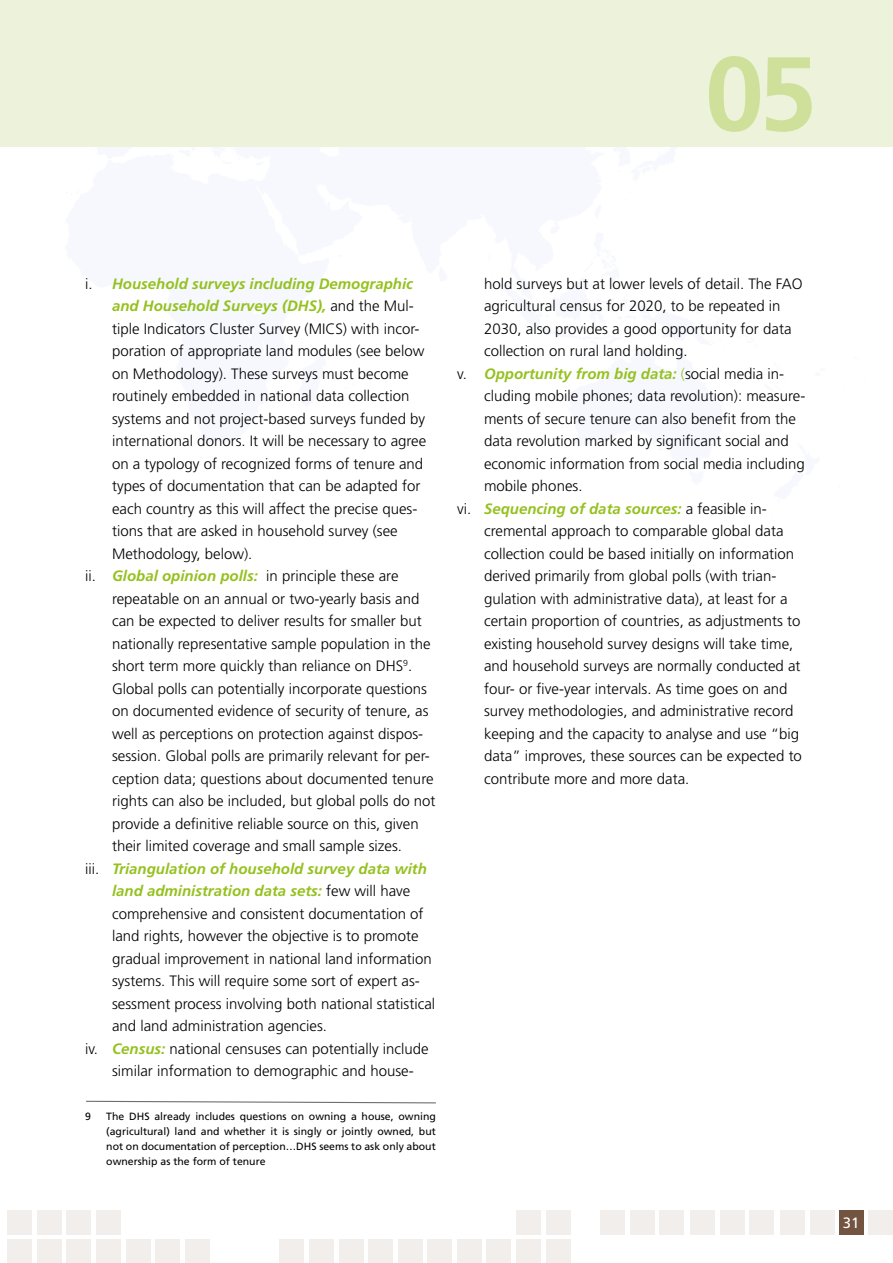
<style>
.page{position:relative;width:893px;height:1263px;background:#fff}
.page>*{position:absolute;margin:0;border:0;box-sizing:border-box;transform-origin:0 0}
.t1{font:700 105px "Frutiger";color:#cfe09b}
.t2{font:300 15px "Frutiger";color:#000}
.t3{font:italic 700 15px "Frutiger";color:#95c11f}
.t4{font:15px "Frutiger";color:#fff}
.t5{font:10.5px/15px "Frutiger";color:#000;text-align:justify}
.s1{font-weight:300;font-style:normal;color:#000}
.s2{font-weight:700;font-style:italic;color:#95c11f}
.s3{font-weight:300;font-style:normal}
</style>
<div class="page">
<div style="left:839px;top:1210px;width:25px;height:25px;background:#725440"></div>
<div style="left:37px;top:1210px;width:24px;height:25px;background:#f2eeec"></div>
<div style="left:7px;top:1239px;width:25px;height:24px;background:#f2eeec"></div>
<div style="left:66px;top:1210px;width:25px;height:25px;background:#f2eeec"></div>
<div style="left:37px;top:1239px;width:25px;height:24px;background:#f2eeec"></div>
<div style="left:96px;top:1210px;width:25px;height:25px;background:#f2eeec"></div>
<div style="left:67px;top:1239px;width:24px;height:24px;background:#f2eeec"></div>
<div style="left:96px;top:1239px;width:25px;height:24px;background:#f2eeec"></div>
<div style="left:126px;top:1239px;width:24px;height:24px;background:#f2eeec"></div>
<div style="left:7px;top:1210px;width:25px;height:25px;background:#f2eeec"></div>
<div style="left:600px;top:1210px;width:25px;height:25px;background:#f2eeec"></div>
<div style="left:780px;top:1210px;width:25px;height:25px;background:#f2eeec"></div>
<div style="left:279px;top:1239px;width:25px;height:24px;background:#f2eeec"></div>
<div style="left:427px;top:1239px;width:25px;height:24px;background:#f2eeec"></div>
<div style="left:630px;top:1210px;width:24px;height:25px;background:#f2eeec"></div>
<div style="left:155px;top:1239px;width:25px;height:24px;background:#f2eeec"></div>
<div style="left:810px;top:1210px;width:25px;height:25px;background:#f2eeec"></div>
<div style="left:868px;top:1210px;width:25px;height:25px;background:#f2eeec"></div>
<div style="left:309px;top:1239px;width:25px;height:24px;background:#f2eeec"></div>
<div style="left:457px;top:1239px;width:25px;height:24px;background:#f2eeec"></div>
<div style="left:659px;top:1210px;width:25px;height:25px;background:#f2eeec"></div>
<div style="left:185px;top:1239px;width:25px;height:24px;background:#f2eeec"></div>
<div style="left:339px;top:1239px;width:24px;height:24px;background:#f2eeec"></div>
<div style="left:487px;top:1239px;width:24px;height:24px;background:#f2eeec"></div>
<div style="left:368px;top:1239px;width:25px;height:24px;background:#f2eeec"></div>
<div style="left:516px;top:1239px;width:25px;height:24px;background:#f2eeec"></div>
<div style="left:516px;top:1210px;width:25px;height:25px;background:#f2eeec"></div>
<div style="left:690px;top:1210px;width:25px;height:25px;background:#f2eeec"></div>
<div style="left:398px;top:1239px;width:25px;height:24px;background:#f2eeec"></div>
<div style="left:546px;top:1239px;width:25px;height:24px;background:#f2eeec"></div>
<div style="left:546px;top:1210px;width:25px;height:25px;background:#f2eeec"></div>
<div style="left:720px;top:1210px;width:24px;height:25px;background:#f2eeec"></div>
<div style="left:749px;top:1210px;width:25px;height:25px;background:#f2eeec"></div>
<div style="left:0;top:0;width:893px;height:147px;background:#ecf3da"></div>
<svg style="left:86px;top:1100px;width:350px;height:4px"></svg>
<h1 class="t1" style="left:705px;top:32px;width:113px">05</h1>
<p class="t3" style="left:85px;top:275px;width:329px"><span class="s1">i.</span> Household surveys including Demographic</p>
<p class="t3" style="left:112px;top:297px;width:303px">and Household Surveys (DHS), <span class="s1">and the Mul-</span></p>
<p class="t2" style="left:112px;top:320px;width:309px">tiple Indicators Cluster Survey (MICS) with incor-</p>
<p class="t2" style="left:112px;top:343px;width:314px">poration of appropriate land modules (see below</p>
<p class="t2" style="left:112px;top:365px;width:298px">on Methodology). These surveys must become</p>
<p class="t2" style="left:112px;top:388px;width:299px">routinely embedded in national data collection</p>
<p class="t2" style="left:112px;top:410px;width:315px">systems and not project-based surveys funded by</p>
<p class="t2" style="left:112px;top:433px;width:316px">international donors. It will be necessary to agree</p>
<p class="t2" style="left:112px;top:455px;width:313px">on a typology of recognized forms of tenure and</p>
<p class="t2" style="left:112px;top:478px;width:310px">types of documentation that can be adapted for</p>
<p class="t2" style="left:112px;top:500px;width:307px">each country as this will affect the precise ques-</p>
<p class="t2" style="left:112px;top:523px;width:287px">tions that are asked in household survey (see</p>
<p class="t2" style="left:112px;top:545px;width:142px">Methodology, below).</p>
<p class="t2" style="left:85px;top:568px;width:315px">ii. <span class="s2">Global opinion polls:</span> in principle these are</p>
<p class="t2" style="left:112px;top:590px;width:309px">repeatable on an annual or two-yearly basis and</p>
<p class="t2" style="left:112px;top:613px;width:311px">can be expected to deliver results for smaller but</p>
<p class="t2" style="left:112px;top:635px;width:320px">nationally representative sample population in the</p>
<p class="t2" style="left:112px;top:658px;width:302px">short term more quickly than reliance on DHS<sup>9</sup>.</p>
<p class="t2" style="left:112px;top:680px;width:317px">Global polls can potentially incorporate questions</p>
<p class="t2" style="left:112px;top:703px;width:318px">on documented evidence of security of tenure, as</p>
<p class="t2" style="left:112px;top:725px;width:313px">well as perceptions on protection against dispos-</p>
<p class="t2" style="left:112px;top:748px;width:319px">session. Global polls are primarily relevant for per-</p>
<p class="t2" style="left:112px;top:770px;width:323px">ception data; questions about documented tenure</p>
<p class="t2" style="left:112px;top:793px;width:325px">rights can also be included, but global polls do not</p>
<p class="t2" style="left:112px;top:815px;width:308px">provide a definitive reliable source on this, given</p>
<p class="t2" style="left:112px;top:838px;width:291px">their limited coverage and small sample sizes.</p>
<p class="t3" style="left:85px;top:860px;width:343px"><span class="s1">iii.</span> Triangulation of household survey data with</p>
<p class="t3" style="left:112px;top:882px;width:300px">land administration data sets: <span class="s1">few will have</span></p>
<p class="t2" style="left:112px;top:905px;width:313px">comprehensive and consistent documentation of</p>
<p class="t2" style="left:112px;top:928px;width:308px">land rights, however the objective is to promote</p>
<p class="t2" style="left:112px;top:950px;width:321px">gradual improvement in national land information</p>
<p class="t2" style="left:112px;top:973px;width:309px">systems. This will require some sort of expert as-</p>
<p class="t2" style="left:112px;top:995px;width:325px">sessment process involving both national statistical</p>
<p class="t2" style="left:112px;top:1018px;width:217px">and land administration agencies.</p>
<p class="t2" style="left:85px;top:1040px;width:345px">iv. <span class="s2">Census:</span> national censuses can potentially include</p>
<p class="t2" style="left:112px;top:1063px;width:303px">similar information to demographic and house-</p>
<p class="t5" style="left:85px;top:1109px;width:7px">9</p>
<p class="t5" style="left:106px;top:1109px;width:331px">The DHS already includes questions on owning a house, owning (agricultural) land and whether it is singly or jointly owned, but not on documentation of perception…DHS seems to ask only about ownership as the form of tenure</p>
<p class="t2" style="left:484px;top:275px;width:320px">hold surveys but at lower levels of detail. The FAO</p>
<p class="t2" style="left:484px;top:298px;width:298px">agricultural census for 2020, to be repeated in</p>
<p class="t2" style="left:484px;top:320px;width:309px">2030, also provides a good opportunity for data</p>
<p class="t2" style="left:484px;top:343px;width:205px">collection on rural land holding.</p>
<p class="t3" style="left:457px;top:365px;width:329px"><span class="s1">v.</span> Opportunity from big data: <span class="s3">(</span><span class="s1">social media in-</span></p>
<p class="t2" style="left:484px;top:388px;width:323px">cluding mobile phones; data revolution): measure-</p>
<p class="t2" style="left:484px;top:410px;width:313px">ments of secure tenure can also benefit from the</p>
<p class="t2" style="left:484px;top:433px;width:306px">data revolution marked by significant social and</p>
<p class="t2" style="left:484px;top:455px;width:322px">economic information from social media including</p>
<p class="t2" style="left:484px;top:478px;width:100px">mobile phones.</p>
<p class="t3" style="left:457px;top:500px;width:311px"><span class="s1">vi.</span> Sequencing of data sources: <span class="s1">a feasible in-</span></p>
<p class="t2" style="left:484px;top:523px;width:301px">cremental approach to comparable global data</p>
<p class="t2" style="left:484px;top:545px;width:312px">collection could be based initially on information</p>
<p class="t2" style="left:484px;top:568px;width:294px">derived primarily from global polls (with trian-</p>
<p class="t2" style="left:484px;top:590px;width:305px">gulation with administrative data), at least for a</p>
<p class="t2" style="left:484px;top:613px;width:318px">certain proportion of countries, as adjustments to</p>
<p class="t2" style="left:484px;top:635px;width:311px">existing household survey designs will take time,</p>
<p class="t2" style="left:484px;top:658px;width:318px">and household surveys are normally conducted at</p>
<p class="t2" style="left:484px;top:680px;width:305px">four- or five-year intervals. As time goes on and</p>
<p class="t2" style="left:484px;top:703px;width:311px">survey methodologies, and administrative record</p>
<p class="t2" style="left:484px;top:725px;width:317px">keeping and the capacity to analyse and use “big</p>
<p class="t2" style="left:484px;top:748px;width:319px">data” improves, these sources can be expected to</p>
<p class="t2" style="left:484px;top:770px;width:207px">contribute more and more data.</p>
<p class="t4" style="left:843px;top:1214px;width:18px">31</p>
</div>
